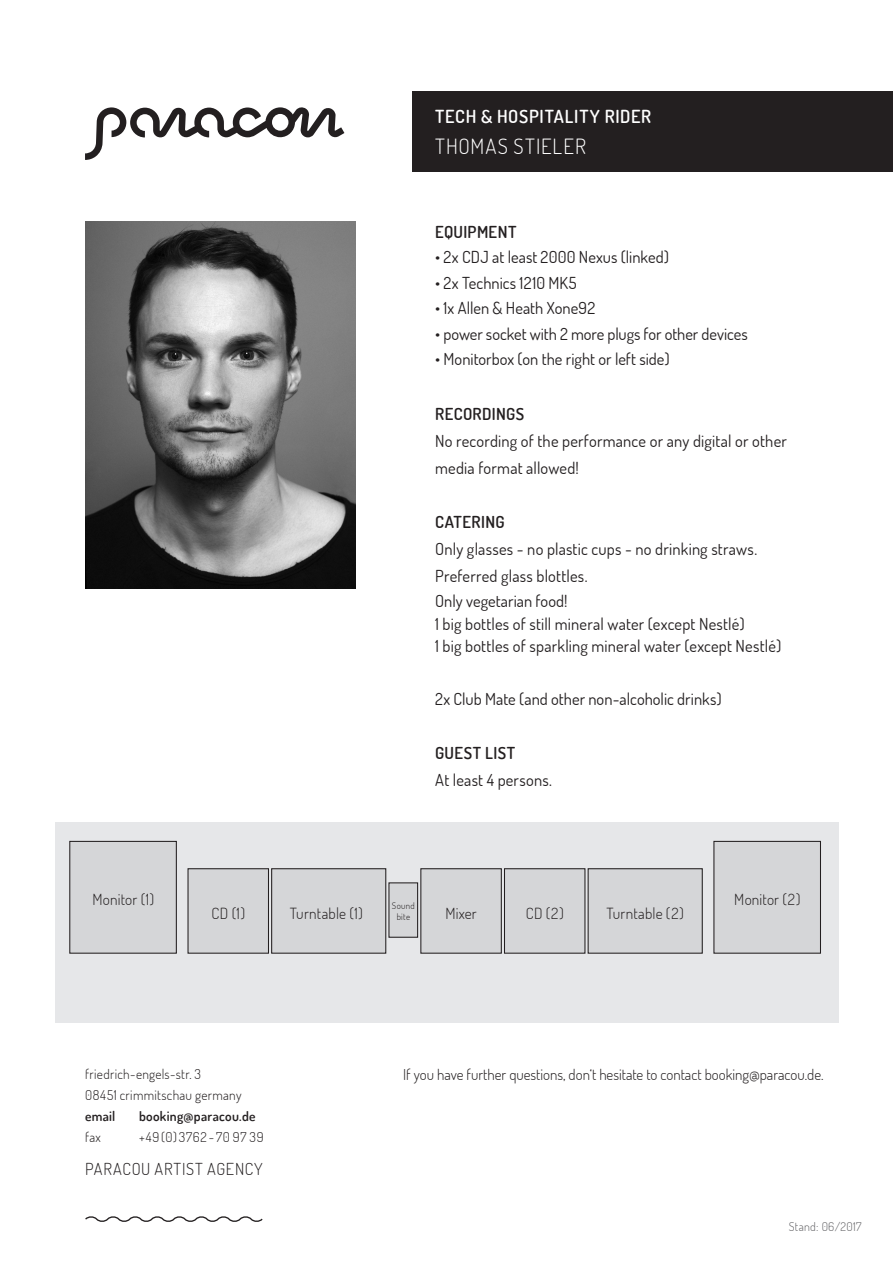
<style>
.page{position:relative;width:893px;height:1263px;background:#fff}
.page>*{position:absolute;margin:0;border:0;box-sizing:border-box;transform-origin:0 0}
.t1{font:300 21px "Dosis";letter-spacing:.05em;color:#fff}
.t2{font:600 18px "Dosis";letter-spacing:.04em;color:#fff}
.Paragraph_Style_1{font:16.5px/27px "Dosis";letter-spacing:.01em;color:#231f20}
.t3{font:600 16.5px "Dosis";letter-spacing:.02em;color:#231f20}
.t4{font:300 16.5px "Dosis";letter-spacing:.045em;color:#231f20}
.t5{font:300 15.3px "Dosis";letter-spacing:.01em;color:#231f20}
.txt{font:300 15px "Dosis";color:#231f20}
.t6{font:300 13.5px "Dosis";letter-spacing:.025em;color:#231f20}
.t7{font:600 13.5px "Dosis";letter-spacing:.02em;color:#231f20}
.t8{font:300 13.5px "Dosis";letter-spacing:.05em;color:#231f20}
.txt-2{font:300 12px "Dosis";letter-spacing:.025em;color:#636366}
.t9{font:300 9px "Dosis";letter-spacing:.035em;color:#231f20}
</style>
<div class="page">
<svg style="left:85px;top:1216px;width:178px;height:6px"></svg>
<div style="left:412px;top:92px;width:481px;height:80px;background:#231f20"></div>
<svg style="left:85px;top:107px;width:259px;height:53px"></svg>
<img style="left:85px;top:221px;width:270px;height:368px">
<div style="left:55px;top:823px;width:783px;height:200px;background:#e6e7e9"></div>
<div style="left:188px;top:869px;width:80px;height:84px;background:#d5d6d8"></div>
<div style="left:187px;top:868px;width:82px;height:86px;border:1px solid #231f20"></div>
<div style="left:272px;top:869px;width:114px;height:84px;background:#d5d6d8"></div>
<div style="left:271px;top:868px;width:115px;height:86px;border:1px solid #231f20"></div>
<div style="left:504px;top:869px;width:81px;height:84px;background:#d5d6d8"></div>
<div style="left:504px;top:868px;width:81px;height:86px;border:1px solid #231f20"></div>
<div style="left:588px;top:869px;width:114px;height:84px;background:#d5d6d8"></div>
<div style="left:588px;top:868px;width:115px;height:86px;border:1px solid #231f20"></div>
<div style="left:421px;top:869px;width:80px;height:84px;background:#d5d6d8"></div>
<div style="left:420px;top:868px;width:82px;height:86px;border:1px solid #231f20"></div>
<div style="left:70px;top:841px;width:106px;height:112px;background:#d5d6d8"></div>
<div style="left:69px;top:841px;width:108px;height:113px;border:1px solid #231f20"></div>
<div style="left:714px;top:841px;width:106px;height:112px;background:#d5d6d8"></div>
<div style="left:713px;top:841px;width:108px;height:113px;border:1px solid #231f20"></div>
<div style="left:389px;top:883px;width:29px;height:54px;background:#d5d6d8"></div>
<div style="left:388px;top:882px;width:30px;height:56px;border:1px solid #231f20"></div>
<p class="t2" style="left:435px;top:104px;width:218px">TECH &amp; HOSPITALITY RIDER</p>
<p class="t1" style="left:435px;top:133px;width:152px">THOMAS STIELER</p>
<p class="t3" style="left:435px;top:221px;width:83px">EQUIPMENT</p>
<p class="Paragraph_Style_1" style="left:435px;top:243px;width:235px">• 2x CDJ at least 2000 Nexus (linked)</p>
<p class="Paragraph_Style_1" style="left:435px;top:269px;width:143px">• 2x Technics 1210 MK5</p>
<p class="Paragraph_Style_1" style="left:435px;top:294px;width:162px">• 1x Allen &amp; Heath Xone92</p>
<p class="Paragraph_Style_1" style="left:435px;top:320px;width:314px">• power socket with 2 more plugs for other devices</p>
<p class="Paragraph_Style_1" style="left:435px;top:345px;width:236px">• Monitorbox (on the right or left side)</p>
<p class="t3" style="left:435px;top:403px;width:91px">RECORDINGS</p>
<p class="Paragraph_Style_1" style="left:435px;top:426px;width:353px">No recording of the performance or any digital or other</p>
<p class="Paragraph_Style_1" style="left:435px;top:453px;width:145px">media format allowed!</p>
<p class="t3" style="left:435px;top:511px;width:71px">CATERING</p>
<p class="Paragraph_Style_1" style="left:435px;top:534px;width:323px">Only glasses - no plastic cups - no drinking straws.<br>Preferred glass blottles.</p>
<p class="Paragraph_Style_1" style="left:435px;top:587px;width:134px">Only vegetarian food!</p>
<p class="Paragraph_Style_1" style="left:435px;top:609px;width:311px">1 big bottles of still mineral water (except Nestlé)</p>
<p class="Paragraph_Style_1" style="left:435px;top:632px;width:348px">1 big bottles of sparkling mineral water (except Nestlé)</p>
<p class="Paragraph_Style_1" style="left:435px;top:684px;width:288px">2x Club Mate (and other non-alcoholic drinks)</p>
<p class="t3" style="left:435px;top:742px;width:82px">GUEST LIST</p>
<p class="Paragraph_Style_1" style="left:435px;top:765px;width:118px">At least 4 persons.</p>
<p class="t5" style="left:92px;top:889px;width:63px">Monitor (1)</p>
<p class="t5" style="left:734px;top:889px;width:68px">Monitor (2)</p>
<p class="t9" style="left:392px;top:900px;width:24px">Sound</p>
<p class="t9" style="left:397px;top:911px;width:15px">bite</p>
<p class="t5" style="left:211px;top:903px;width:35px">CD (1)</p>
<p class="t5" style="left:290px;top:903px;width:75px">Turntable (1)</p>
<p class="t5" style="left:445px;top:903px;width:33px">Mixer</p>
<p class="t5" style="left:526px;top:903px;width:40px">CD (2)</p>
<p class="t5" style="left:606px;top:903px;width:79px">Turntable (2)</p>
<p class="t6" style="left:85px;top:1065px;width:117px">friedrich-engels-str. 3</p>
<p class="t6" style="left:85px;top:1086px;width:158px">08451 crimmitschau germany</p>
<p class="t7" style="left:85px;top:1107px;width:32px">email</p>
<p class="t7" style="left:139px;top:1107px;width:118px">booking@paracou.de</p>
<p class="t6" style="left:85px;top:1128px;width:17px">fax</p>
<p class="t8" style="left:139px;top:1128px;width:126px">+49(0)3762-70 97 39</p>
<p class="t4" style="left:85px;top:1158px;width:179px">PARACOU ARTIST AGENCY</p>
<p class="txt" style="left:403px;top:1065px;width:422px">If you have further questions, don‘t hesitate to contact booking@paracou.de.</p>
<p class="txt-2" style="left:789px;top:1218px;width:74px">Stand: 06/2017</p>
</div>
